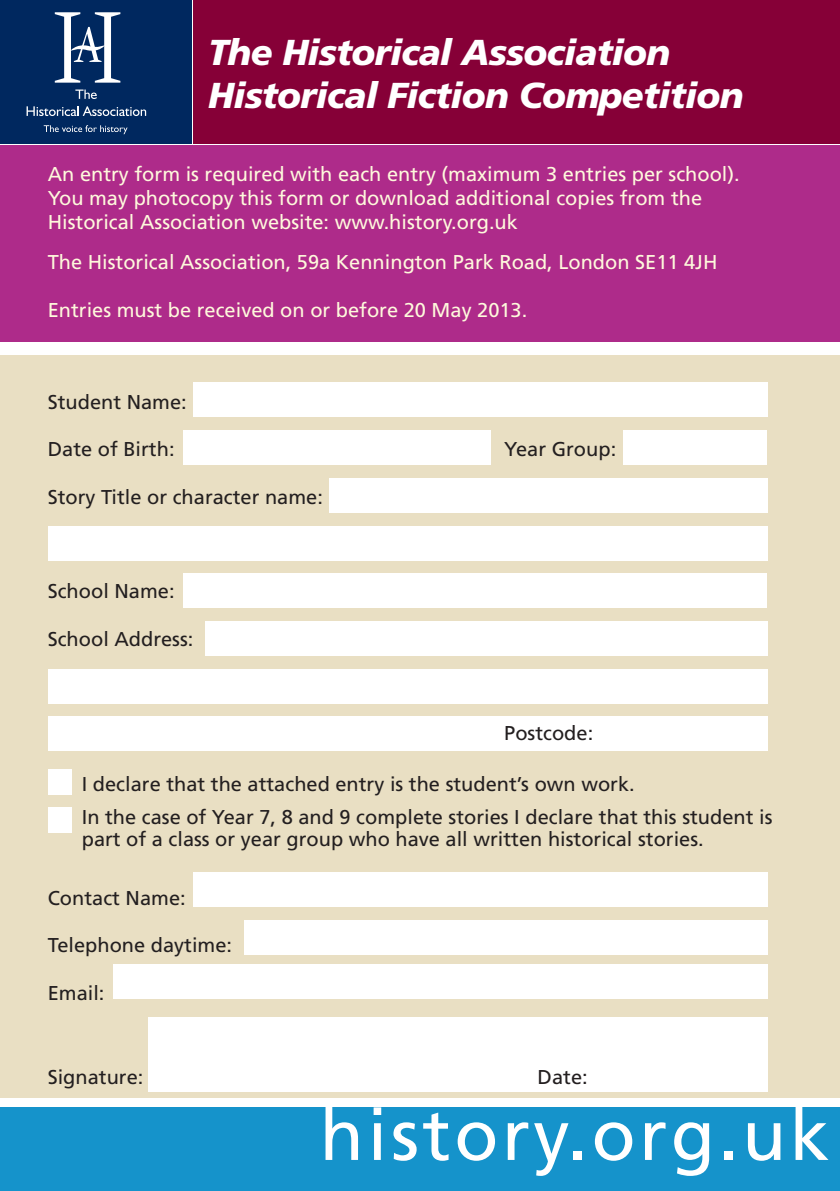
<style>
.page{position:relative;width:840px;height:1191px;background:#fff}
.page>*{position:absolute;margin:0;border:0;box-sizing:border-box;transform-origin:0 0}
.t1{font:72px "Frutiger LT Std";letter-spacing:.05em;color:#fff}
.event{font:italic 900 36px "Frutiger LT Std";letter-spacing:-.02em;color:#fff}
.Brochure_subhead{font:20px/22px "Frutiger LT Std";color:#231f20}
.t2{font:20px/24px "Frutiger LT Std";color:#fef9dc}
</style>
<div class="page">
<div style="left:0;top:355px;width:839px;height:743px;background:#e9dfc3"></div>
<div style="left:0;top:146px;width:839px;height:196px;background:#ae2b8a"></div>
<div style="left:193px;top:0;width:646px;height:144px;background:#860037"></div>
<div style="left:0;top:0;width:191px;height:144px;background:#00285f"></div>
<div style="left:148px;top:1017px;width:619px;height:74px;background:#fff"></div>
<div style="left:47px;top:768px;width:24px;height:26px;background:#fff"></div>
<svg style="left:55px;top:12px;width:65px;height:71px"></svg>
<svg style="left:75px;top:90px;width:22px;height:9px"></svg>
<svg style="left:27px;top:106px;width:119px;height:10px"></svg>
<svg style="left:44px;top:125px;width:83px;height:9px"></svg>
<div style="left:48px;top:669px;width:719px;height:35px;background:#fff"></div>
<div style="left:205px;top:621px;width:562px;height:35px;background:#fff"></div>
<div style="left:183px;top:574px;width:584px;height:34px;background:#fff"></div>
<div style="left:329px;top:478px;width:438px;height:34px;background:#fff"></div>
<div style="left:183px;top:430px;width:307px;height:35px;background:#fff"></div>
<div style="left:193px;top:382px;width:574px;height:35px;background:#fff"></div>
<div style="left:48px;top:526px;width:719px;height:34px;background:#fff"></div>
<div style="left:112px;top:964px;width:655px;height:34px;background:#fff"></div>
<div style="left:244px;top:920px;width:523px;height:35px;background:#fff"></div>
<div style="left:193px;top:872px;width:574px;height:35px;background:#fff"></div>
<div style="left:623px;top:430px;width:144px;height:35px;background:#fff"></div>
<div style="left:0;top:1107px;width:839px;height:84px;background:#1593cb"></div>
<div style="left:48px;top:716px;width:719px;height:34px;background:#fff"></div>
<div style="left:47px;top:807px;width:24px;height:25px;background:#fff"></div>
<p class="event" style="left:208px;top:31px;width:463px">The Historical Association</p>
<p class="event" style="left:208px;top:74px;width:537px">Historical Fiction Competition</p>
<p class="t2" style="left:48px;top:162px;width:693px">An entry form is required with each entry (maximum 3 entries per school).<br>You may photocopy this form or download additional copies from the<br>Historical Association website: www.history.org.uk</p>
<p class="t2" style="left:48px;top:250px;width:671px">The Historical Association, 59a Kennington Park Road, London SE11 4JH</p>
<p class="t2" style="left:48px;top:298px;width:481px">Entries must be received on or before 20 May 2013.</p>
<p class="Brochure_subhead" style="left:48px;top:391px;width:140px">Student Name:</p>
<p class="Brochure_subhead" style="left:48px;top:438px;width:128px">Date of Birth:</p>
<p class="Brochure_subhead" style="left:504px;top:438px;width:113px">Year Group:</p>
<p class="Brochure_subhead" style="left:48px;top:486px;width:276px">Story Title or character name:</p>
<p class="Brochure_subhead" style="left:48px;top:580px;width:128px">School Name:</p>
<p class="Brochure_subhead" style="left:48px;top:628px;width:147px">School Address:</p>
<p class="Brochure_subhead" style="left:504px;top:722px;width:90px">Postcode:</p>
<p class="Brochure_subhead" style="left:82px;top:773px;width:554px">I declare that the attached entry is the student’s own work.</p>
<p class="Brochure_subhead" style="left:82px;top:806px;width:691px">In the case of Year 7, 8 and 9 complete stories I declare that this student is part of a class or year group who have all written historical stories.</p>
<p class="Brochure_subhead" style="left:48px;top:887px;width:139px">Contact Name:</p>
<p class="Brochure_subhead" style="left:48px;top:934px;width:186px">Telephone daytime:</p>
<p class="Brochure_subhead" style="left:48px;top:981px;width:58px">Email:</p>
<p class="Brochure_subhead" style="left:48px;top:1066px;width:97px">Signature:</p>
<p class="Brochure_subhead" style="left:537px;top:1066px;width:52px">Date:</p>
<p class="t1" style="left:319px;top:1092px;width:511px">history.org.uk</p>
</div>
